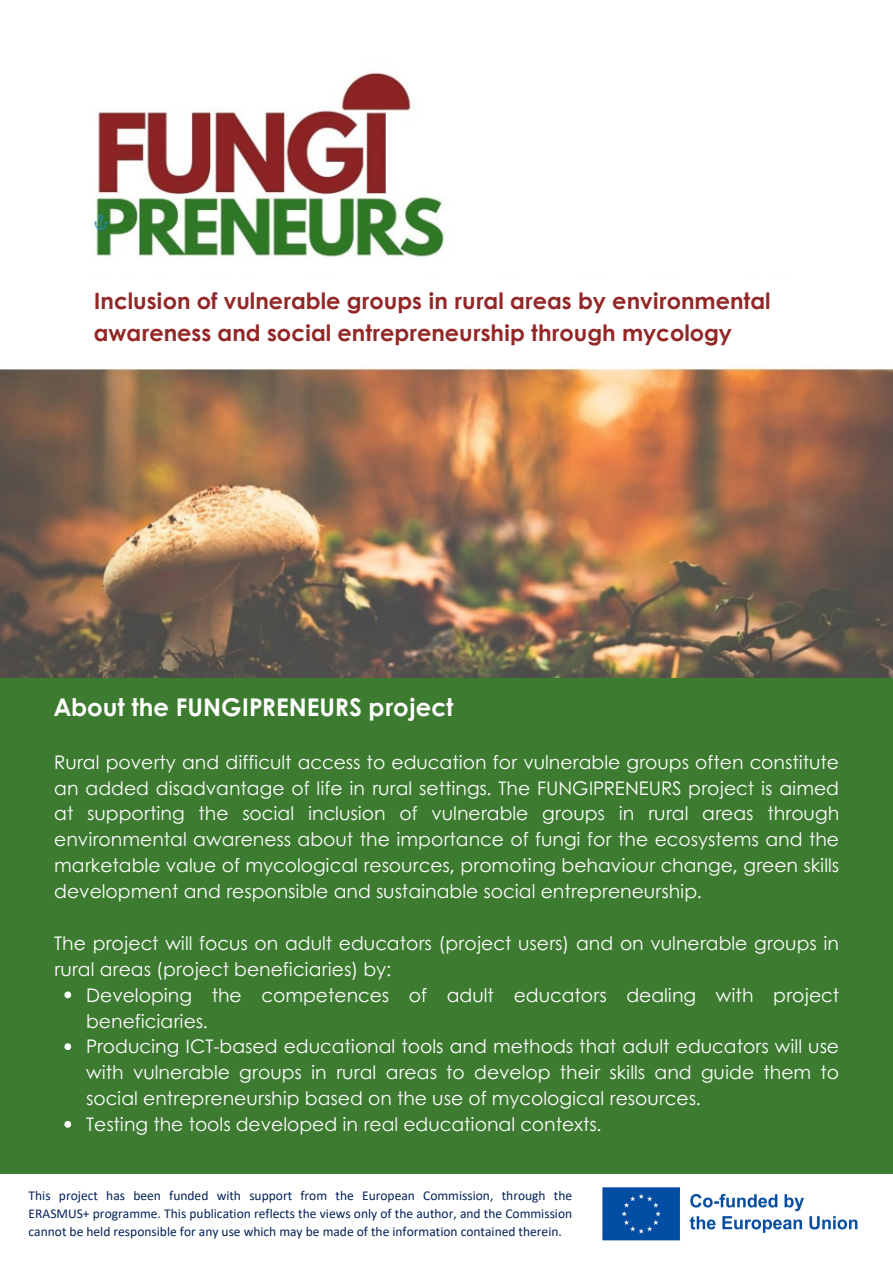
<style>
.page{position:relative;width:893px;height:1264px;background:#fff}
.page>*{position:absolute;margin:0;border:0;box-sizing:border-box;transform-origin:0 0}
.t1{font:700 24.45px "Century Gothic";color:#fff}
.t2{font:700 22.5px/31.5px "Century Gothic";color:#932727}
.t3{font:18.75px/25.8px "Century Gothic";color:#fff;text-align:justify}
.t4{font:13.5px/18px "Calibri";color:#032258;text-align:justify}
</style>
<div class="page">
<img style="left:602px;top:1187px;width:256px;height:54px">
<img style="left:0;top:72px;width:892px;height:606px">
<div style="left:0;top:678px;width:892px;height:496px;background:#3c7b30"></div>
<div style="left:89px;top:279px;width:704px;height:77px;background:#fff"></div>
<svg style="left:64px;top:991px;width:7px;height:7px"></svg>
<svg style="left:64px;top:1043px;width:7px;height:7px"></svg>
<svg style="left:64px;top:1121px;width:7px;height:6px"></svg>
<p class="t2" style="left:94px;top:284px;width:678px">Inclusion of vulnerable groups in rural areas by environmental awareness and social entrepreneurship through mycology</p>
<p class="t1" style="left:54px;top:688px;width:400px">About the FUNGIPRENEURS project</p>
<p class="t3" style="left:54px;top:748px;width:786px">Rural poverty and difficult access to education for vulnerable groups often constitute an added disadvantage of life in rural settings. The FUNGIPRENEURS project is aimed at supporting the social inclusion of vulnerable groups in rural areas through environmental awareness about the importance of fungi for the ecosystems and the marketable value of mycological resources, promoting behaviour change, green skills development and responsible and sustainable social entrepreneurship.</p>
<p class="t3" style="left:54px;top:929px;width:786px">The project will focus on adult educators (project users) and on vulnerable groups in rural areas (project beneficiaries) by:</p>
<p class="t3" style="left:86px;top:981px;width:754px">Developing the competences of adult educators dealing with project beneficiaries.</p>
<p class="t3" style="left:86px;top:1032px;width:754px">Producing ICT-based educational tools and methods that adult educators will use with vulnerable groups in rural areas to develop their skills and guide them to social entrepreneurship based on the use of mycological resources.</p>
<p class="t3" style="left:86px;top:1110px;width:517px">Testing the tools developed in real educational contexts.</p>
<p class="t4" style="left:29px;top:1187px;width:545px">This project has been funded with support from the European Commission, through the ERASMUS+ programme. This publication reflects the views only of the author, and the Commission cannot be held responsible for any use which may be made of the information contained therein.</p>
</div>
